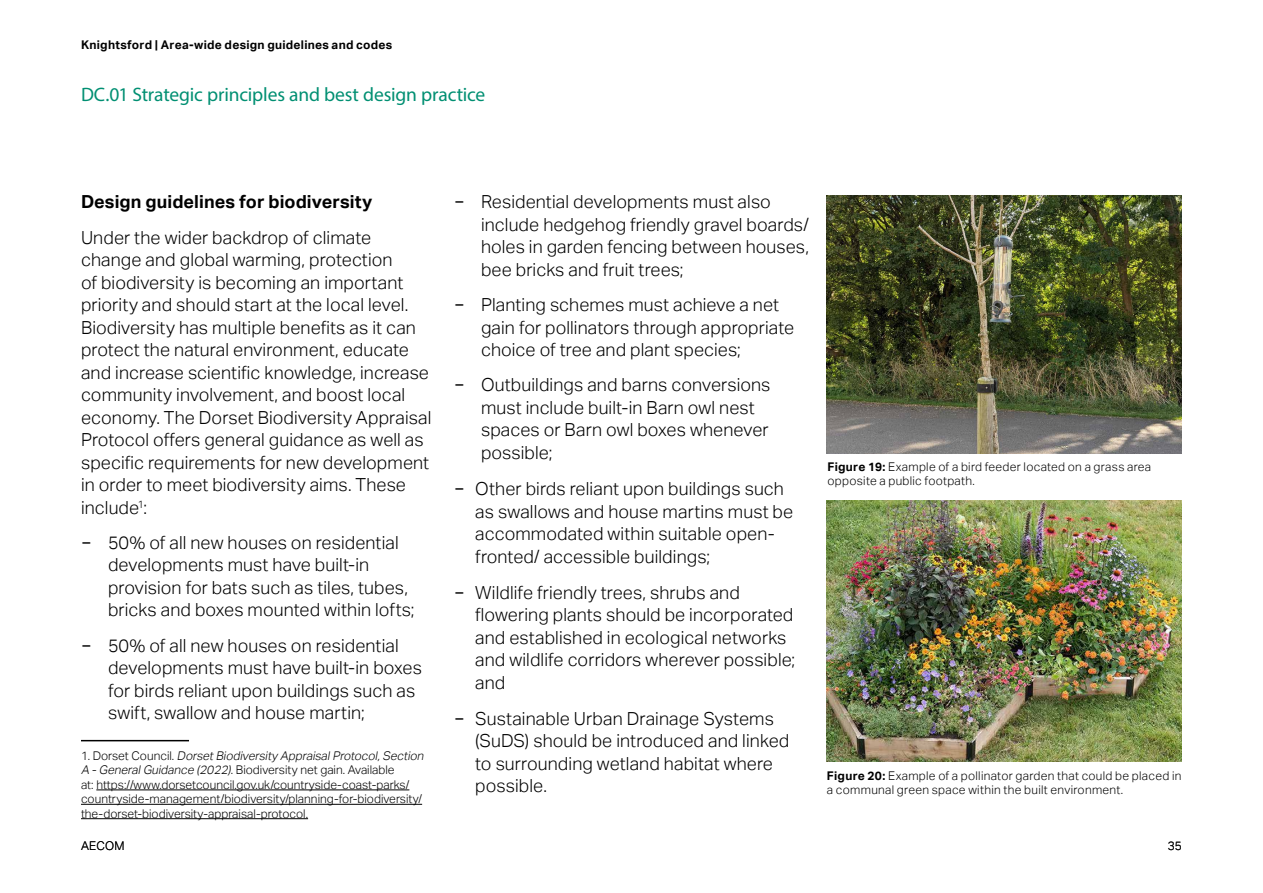
<style>
.page{position:relative;width:1263px;height:893px;background:#fff}
.page>*{position:absolute;margin:0;border:0;box-sizing:border-box;transform-origin:0 0}
.t1{font:19.5px "Myriad Pro";letter-spacing:-.01em;color:#008f72}
.t2{font:300 18px/22.5px "AECOM Sans";letter-spacing:.005em;color:#000}
.t3{font:700 18px "AECOM Sans";letter-spacing:.005em;color:#000}
.t4{font:300 12px/14.4px "AECOM Sans";color:#000}
.t5{font:300 12px/13.5px "AECOM Sans";letter-spacing:.025em;color:#000}
.t6{font:700 12px "AECOM Sans";letter-spacing:.02em;color:#000}
.s1{font-weight:400}
.s2{font-style:italic}
.s3{font-weight:700}
</style>
<div class="page">
<hr style="left:81px;top:740px;width:108px;height:1px;background:#000">
<hr style="left:96px;top:789px;width:313px;height:1px;background:#000">
<hr style="left:81px;top:804px;width:341px;height:1px;background:#000">
<hr style="left:81px;top:818px;width:227px;height:1px;background:#000">
<img style="left:827px;top:500px;width:355px;height:262px">
<img style="left:826px;top:195px;width:355px;height:258px">
<p class="t6" style="left:81px;top:38px;width:313px">Knightsford | Area-wide design guidelines and codes</p>
<p class="t1" style="left:81px;top:82px;width:406px">DC.01 Strategic principles and best design practice</p>
<p class="t3" style="left:81px;top:192px;width:293px">Design guidelines for biodiversity</p>
<p class="t2" style="left:81px;top:226px;width:352px">Under the wider backdrop of climate change and global warming, protection<br>of biodiversity is becoming an important priority and should start at the local level.<br>Biodiversity has multiple benefits as it can protect the natural environment, educate and increase scientific knowledge, increase community involvement, and boost local economy. The Dorset Biodiversity Appraisal Protocol offers general guidance as well as specific requirements for new development in order to meet biodiversity aims. These include<sup>1</sup>:</p>
<p class="t2" style="left:108px;top:531px;width:308px;text-indent:-27px"><span class="s1">−</span> 50% of all new houses on residential developments must have built-in provision for bats such as tiles, tubes, bricks and boxes mounted within lofts;</p>
<p class="t2" style="left:108px;top:634px;width:315px;text-indent:-27px"><span class="s1">−</span> 50% of all new houses on residential developments must have built-in boxes for birds reliant upon buildings such as swift, swallow and house martin;</p>
<p class="t4" style="left:81px;top:749px;width:348px">1 . D o r s e t C o u n c i l . <span class="s2">DorsetBiodiversityAppraisalProtocol,Section A -GeneralGuidance(2022)</span>. Biodiversity net gain. Available<br>at: https://www.dorsetcouncil.gov.uk/countryside-coast-parks/ countryside-management/biodiversity/planning-for-biodiversity/ the-dorset-biodiversity-appraisal-protocol.</p>
<p class="t2" style="left:481px;top:191px;width:329px;text-indent:-27px"><span class="s1">−</span> Residential developments must also include hedgehog friendly gravel boards/ holes in garden fencing between houses, bee bricks and fruit trees;</p>
<p class="t2" style="left:481px;top:294px;width:315px;text-indent:-27px"><span class="s1">−</span> Planting schemes must achieve a net gain for pollinators through appropriate choice of tree and plant species;</p>
<p class="t2" style="left:481px;top:374px;width:291px;text-indent:-27px"><span class="s1">−</span> Outbuildings and barns conversions must include built-in Barn owl nest spaces or Barn owl boxes whenever possible;</p>
<p class="t2" style="left:475px;top:478px;width:319px;text-indent:-21px"><span class="s1">−</span> Other birds reliant upon buildings such as swallows and house martins must be accommodated within suitable open&shy;fronted/ accessible buildings;</p>
<p class="t2" style="left:475px;top:581px;width:321px;text-indent:-21px"><span class="s1">−</span> Wildlife friendly trees, shrubs and flowering plants should be incorporated and established in ecological networks and wildlife corridors wherever possible; and</p>
<p class="t2" style="left:475px;top:707px;width:315px;text-indent:-21px"><span class="s1">−</span> Sustainable Urban Drainage Systems (SuDS) should be introduced and linked to surrounding wetland habitat where possible.</p>
<p class="t5" style="left:828px;top:460px;width:325px"><span class="s3">Figure 19:</span> Example of a bird feeder located on a grass area opposite a public footpath.</p>
<p class="t5" style="left:827px;top:769px;width:356px"><span class="s3">Figure 20:</span> Example of a pollinator garden that could be placed in a communal green space within the built environment.</p>
<p class="t4" style="left:81px;top:838px;width:45px">AECOM</p>
<p class="t4" style="left:1168px;top:838px;width:16px">35</p>
</div>
